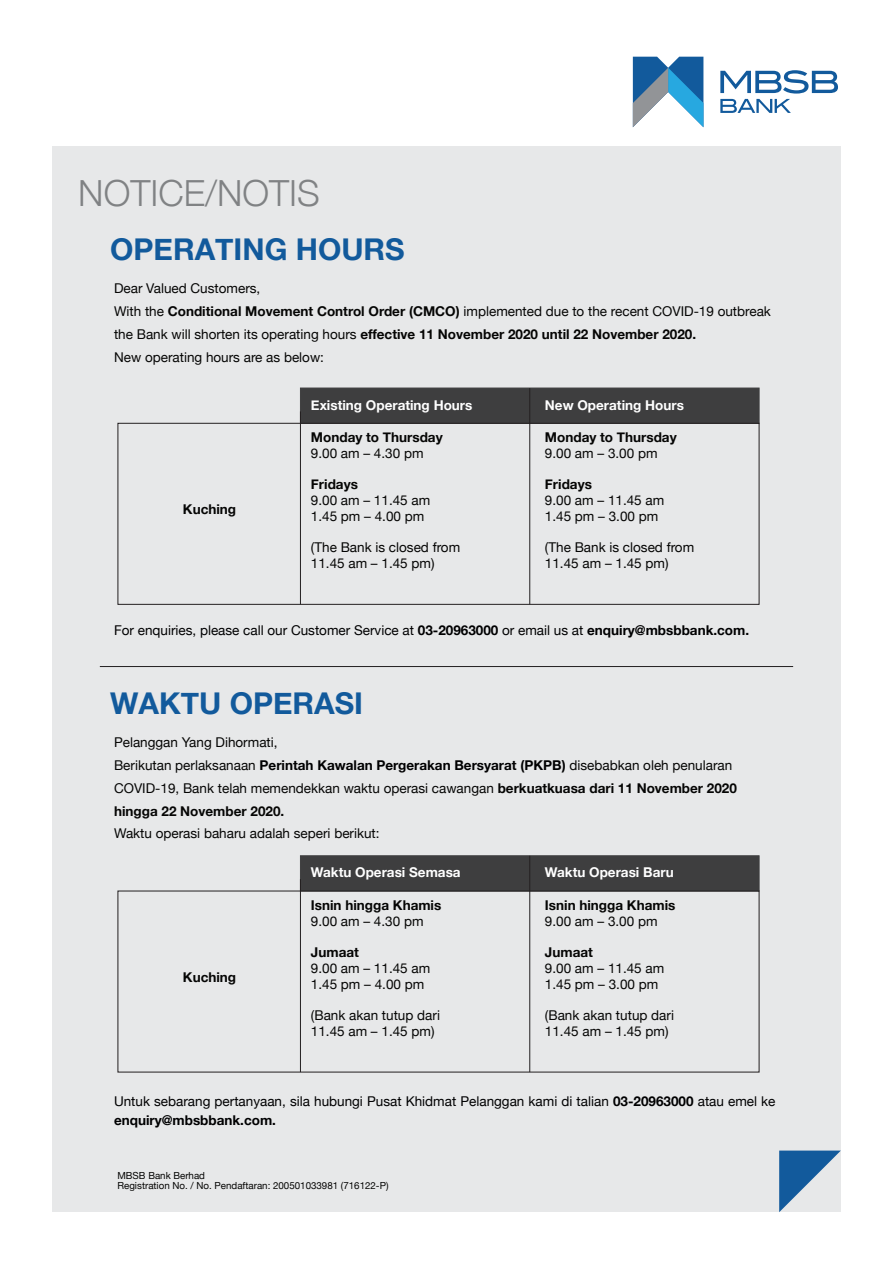
<style>
.page{position:relative;width:893px;height:1263px;background:#fff}
.page>*{position:absolute;margin:0;border:0;box-sizing:border-box;transform-origin:0 0}
.t1{font:300 36px "Helvetica Neue";color:#808284}
.t2{font:700 30px "Helvetica Neue";color:#125a9c}
.t3{font:13.5px/16.2px "Helvetica Neue";color:#050504}
.t4{font:13.5px/18.9px "Helvetica Neue";color:#000001}
.t5{font:700 13.5px "Helvetica Neue";color:#050504}
.t6{font:700 13.5px "Helvetica Neue";color:#fff}
.t7{font:9.75px/9.9px "Helvetica Neue";color:#050504}
.s1{font-weight:700}
.s2{font-weight:700;color:#000001}
</style>
<div class="page">
<div style="left:52px;top:147px;width:789px;height:1065px;background:#e7e8e9"></div>
<svg style="left:720px;top:70px;width:118px;height:43px"></svg>
<svg style="left:633px;top:57px;width:70px;height:70px"></svg>
<svg style="left:779px;top:1150px;width:62px;height:62px"></svg>
<div style="left:300px;top:388px;width:459px;height:35px;background:#3e3e3f"></div>
<div style="left:118px;top:423px;width:641px;height:181px;border:1px solid #231f20"></div>
<hr style="left:300px;top:411px;width:1px;height:193px;background:#231f20">
<hr style="left:529px;top:388px;width:1px;height:216px;background:#231f20">
<div style="left:300px;top:855px;width:459px;height:36px;background:#3e3e3f;border:1px solid #3e3e3f"></div>
<hr style="left:300px;top:879px;width:1px;height:193px;background:#231f20">
<hr style="left:529px;top:856px;width:1px;height:216px;background:#231f20">
<hr style="left:100px;top:666px;width:693px;height:1px;background:#231f20">
<h1 class="t1" style="left:78px;top:171px;width:243px">NOTICE/NOTIS</h1>
<h2 class="t2" style="left:110px;top:226px;width:296px">OPERATING HOURS</h2>
<p class="t3" style="left:114px;top:278px;width:658px;line-height:22.8px">Dear Valued Customers,<br>With the <span class="s1">Conditional Movement Control Order (CMCO)</span> implemented due to the recent COVID-19 outbreak the Bank will shorten its operating hours <span class="s1">effective 11 November 2020 until 22 November 2020.<br></span>New operating hours are as below:</p>
<p class="t5" style="left:183px;top:498px;width:55px">Kuching</p>
<p class="t6" style="left:311px;top:394px;width:163px">Existing Operating Hours</p>
<p class="t5" style="left:311px;top:427px;width:133px">Monday to Thursday</p>
<p class="t3" style="left:311px;top:446px;width:114px">9.00 am – 4.30 pm</p>
<p class="t5" style="left:311px;top:474px;width:48px">Fridays</p>
<p class="t3" style="left:311px;top:493px;width:121px">9.00 am – 11.45 am<br>1.45 pm – 4.00 pm</p>
<p class="t3" style="left:311px;top:540px;width:151px">(The Bank is closed from<br>11.45 am – 1.45 pm)</p>
<p class="t6" style="left:545px;top:394px;width:140px">New Operating Hours</p>
<p class="t5" style="left:545px;top:427px;width:133px">Monday to Thursday</p>
<p class="t3" style="left:545px;top:446px;width:114px">9.00 am – 3.00 pm</p>
<p class="t5" style="left:545px;top:474px;width:48px">Fridays</p>
<p class="t3" style="left:545px;top:493px;width:121px">9.00 am – 11.45 am<br>1.45 pm – 3.00 pm</p>
<p class="t3" style="left:545px;top:540px;width:151px">(The Bank is closed from<br>11.45 am – 1.45 pm)</p>
<p class="t4" style="left:114px;top:621px;width:637px">For enquiries, please call our Customer Service at <span class="s1">03-20963000</span> or email us at <span class="s1">enquiry@mbsbbank.com.</span></p>
<h2 class="t2" style="left:110px;top:680px;width:254px">WAKTU OPERASI</h2>
<p class="t3" style="left:114px;top:732px;width:624px;line-height:22.8px">Pelanggan Yang Dihormati,<br>Berikutan perlaksanaan <span class="s2">Perintah Kawalan Pergerakan Bersyarat (PKPB)</span> disebabkan oleh penularan COVID-19, Bank telah memendekkan waktu operasi cawangan <span class="s1">berkuatkuasa dari 11 November 2020 hingga 22 November 2020.</span></p>
<p class="t3" style="left:114px;top:826px;width:267px">Waktu operasi baharu adalah seperi berikut:</p>
<p class="t5" style="left:183px;top:966px;width:55px">Kuching</p>
<p class="t6" style="left:311px;top:862px;width:151px">Waktu Operasi Semasa</p>
<p class="t5" style="left:311px;top:894px;width:132px">Isnin hingga Khamis</p>
<p class="t3" style="left:311px;top:914px;width:114px">9.00 am – 4.30 pm</p>
<p class="t5" style="left:311px;top:941px;width:49px">Jumaat</p>
<p class="t3" style="left:311px;top:961px;width:121px">9.00 am – 11.45 am<br>1.45 pm – 4.00 pm</p>
<p class="t3" style="left:311px;top:1008px;width:131px">(Bank akan tutup dari<br>11.45 am – 1.45 pm)</p>
<p class="t6" style="left:545px;top:862px;width:130px">Waktu Operasi Baru</p>
<p class="t5" style="left:545px;top:894px;width:132px">Isnin hingga Khamis</p>
<p class="t3" style="left:545px;top:914px;width:114px">9.00 am – 3.00 pm</p>
<p class="t5" style="left:545px;top:941px;width:49px">Jumaat</p>
<p class="t3" style="left:545px;top:961px;width:121px">9.00 am – 11.45 am<br>1.45 pm – 3.00 pm</p>
<p class="t3" style="left:545px;top:1008px;width:131px">(Bank akan tutup dari<br>11.45 am – 1.45 pm)</p>
<p class="t4" style="left:114px;top:1092px;width:663px">Untuk sebarang pertanyaan, sila hubungi Pusat Khidmat Pelanggan kami di talian <span class="s1">03-20963000</span> atau emel ke <span class="s1">enquiry@mbsbbank.com.</span></p>
<p class="t7" style="left:117px;top:1171px;width:273px">MBSB Bank Berhad<br>Registration No. / No. Pendaftaran: 200501033981 (716122-P)</p>
</div>
